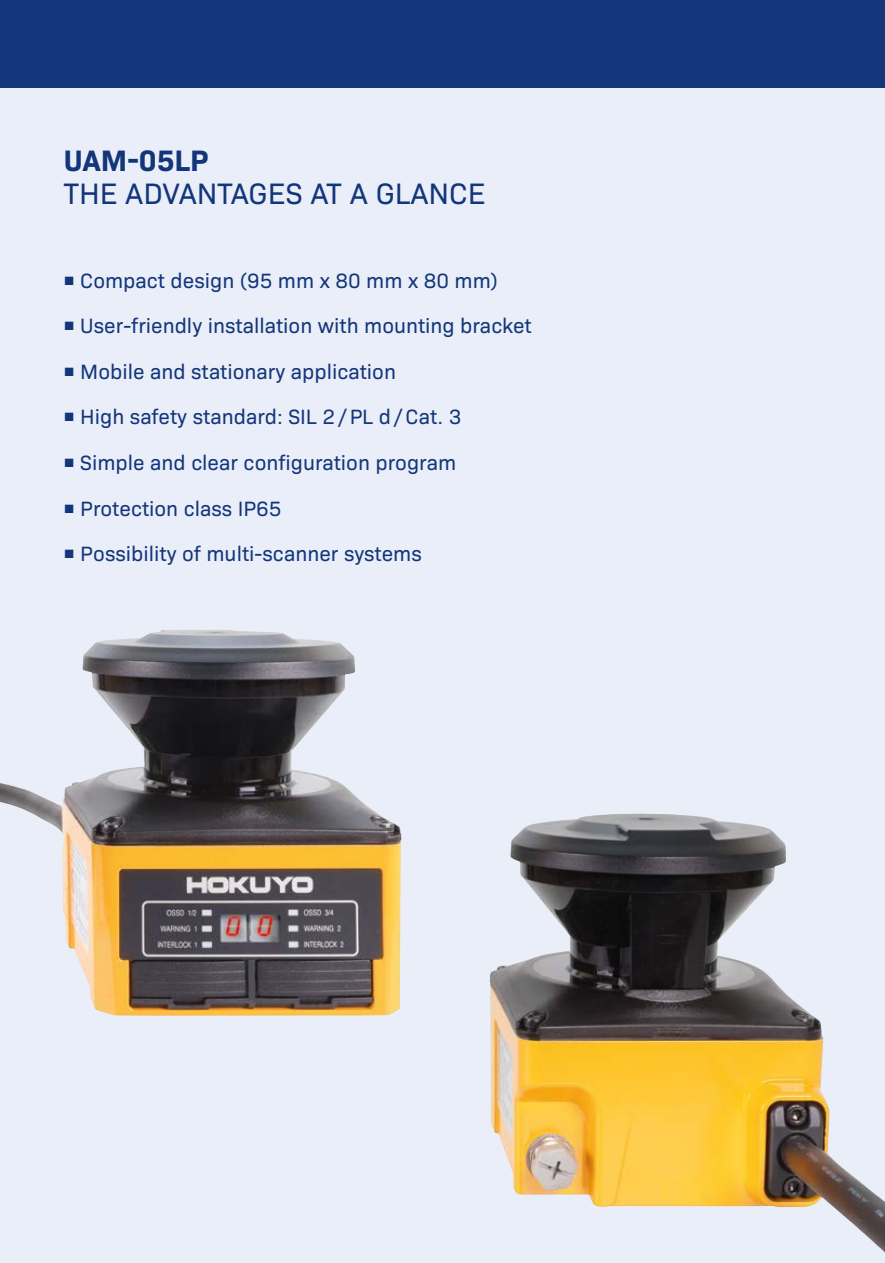
<style>
.page{position:relative;width:885px;height:1263px;background:#fff}
.page>*{position:absolute;margin:0;border:0;box-sizing:border-box;transform-origin:0 0}
.t1{font:30px "Bio Sans";color:#13357a}
.t2{font:700 30px "Bio Sans";color:#13357a}
.t3{font:21px "Bio Sans";color:#13357a}
.s1{font-family:"Arial";font-size:18px}
</style>
<div class="page">
<div style="left:0;top:0;width:884px;height:1263px;background:#e9eef9"></div>
<img style="left:0;top:630px;width:401px;height:386px">
<div style="left:0;top:0;width:884px;height:87px;background:#13357a"></div>
<img style="left:489px;top:813px;width:395px;height:439px">
<h1 class="t2" style="left:64px;top:137px;width:146px">UAM-05LP</h1>
<h1 class="t1" style="left:64px;top:171px;width:423px">THE ADVANTAGES AT A GLANCE</h1>
<p class="t3" style="left:64px;top:265px;width:435px"><span class="s1">■</span> Compact design (95 mm x 80 mm x 80 mm)</p>
<p class="t3" style="left:64px;top:310px;width:469px"><span class="s1">■</span> User-friendly installation with mounting bracket</p>
<p class="t3" style="left:64px;top:356px;width:333px"><span class="s1">■</span> Mobile and stationary application</p>
<p class="t3" style="left:64px;top:402px;width:399px"><span class="s1">■</span> High safety standard: SIL 2/PL d/Cat. 3</p>
<p class="t3" style="left:64px;top:447px;width:394px"><span class="s1">■</span> Simple and clear configuration program</p>
<p class="t3" style="left:64px;top:493px;width:219px"><span class="s1">■</span> Protection class IP65</p>
<p class="t3" style="left:64px;top:538px;width:359px"><span class="s1">■</span> Possibility of multi-scanner systems</p>
</div>
